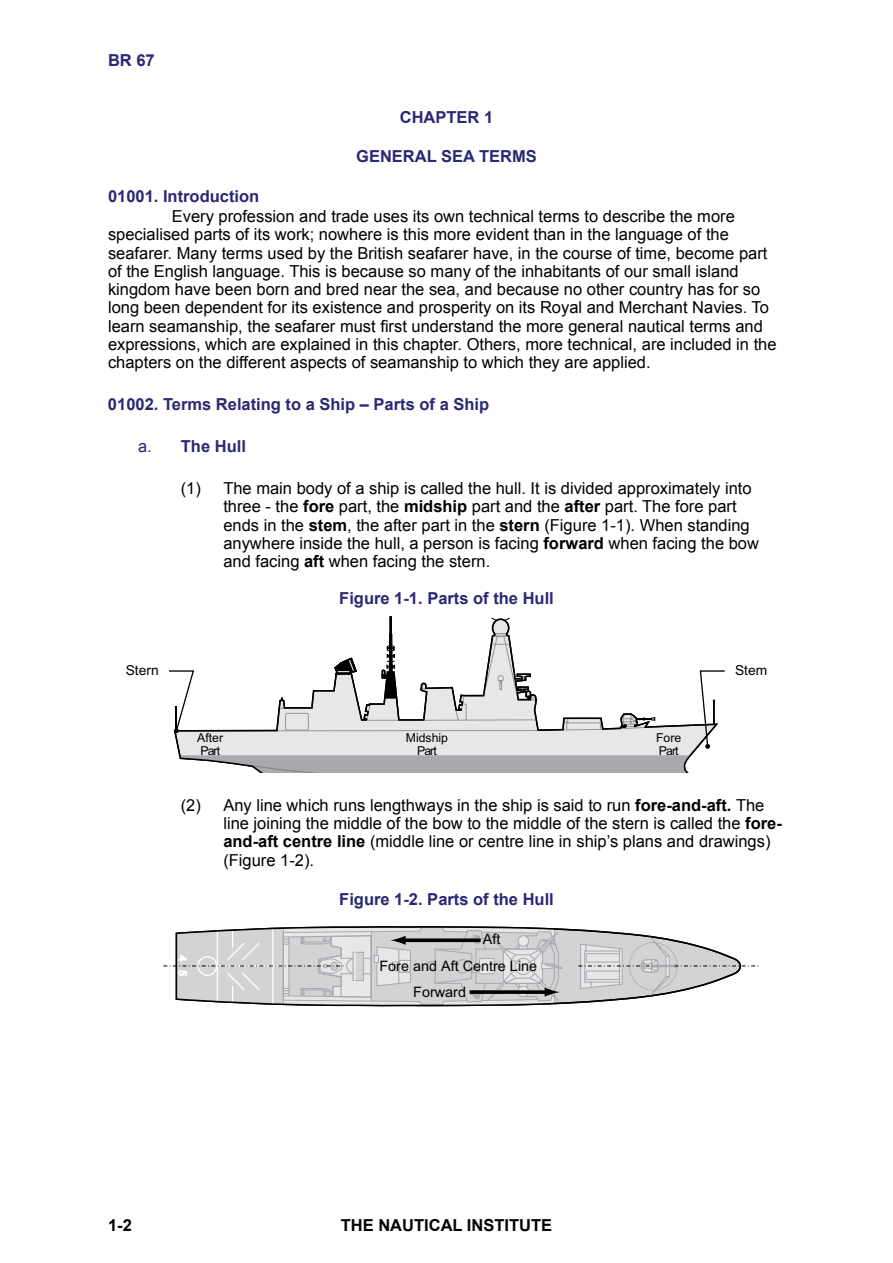
<style>
.page{position:relative;width:893px;height:1263px;background:#fff}
.page>*{position:absolute;margin:0;border:0;box-sizing:border-box;transform-origin:0 0}
.t1{font:16.5px/18.3px "Arial";color:#000}
.t2{font:700 16.5px "Arial";color:#282973}
.t3{font:700 16.5px "Arial";color:#000}
.t4{font:14.4px "Arial";color:#000}
.t5{font:13.8px "Arial";color:#000}
.t6{font:12.3px/12.3px "Arial";color:#000}
.t7{font:12.3px/12.3px "Arial";letter-spacing:-.035em;color:#000}
.t8{font:10.35px "Arial";color:#fff}
.s1{font-weight:400}
.s2{font-weight:700}
</style>
<div class="page">
<svg style="left:174px;top:616px;width:525px;height:156px"></svg>
<svg style="left:699px;top:670px;width:26px;height:79px"></svg>
<svg style="left:169px;top:670px;width:26px;height:63px"></svg>
<svg style="left:163px;top:926px;width:596px;height:80px"></svg>
<p class="t2" style="left:108px;top:49px;width:48px">BR 67</p>
<p class="t2" style="left:400px;top:106px;width:95px">CHAPTER 1</p>
<p class="t2" style="left:356px;top:145px;width:182px">GENERAL SEA TERMS</p>
<p class="t2" style="left:108px;top:185px;width:153px">01001. Introduction</p>
<p class="t1" style="left:108px;top:207px;width:670px;text-indent:64px">Every profession and trade uses its own technical terms to describe the more specialised parts of its work; nowhere is this more evident than in the language of the seafarer. Many terms used by the British seafarer have, in the course of time, become part of the English language. This is because so many of the inhabitants of our small island kingdom have been born and bred near the sea, and because no other country has for so long been dependent for its existence and prosperity on its Royal and Merchant Navies. To learn seamanship, the seafarer must first understand the more general nautical terms and expressions, which are explained in this chapter. Others, more technical, are included in the chapters on the different aspects of seamanship to which they are applied.</p>
<p class="t2" style="left:108px;top:393px;width:383px">01002. Terms Relating to a Ship – Parts of a Ship</p>
<p class="t2" style="left:138px;top:435px;width:109px"><span class="s1">a.</span> The Hull</p>
<p class="t1" style="left:223px;top:479px;width:537px;text-indent:-43px">(1) The main body of a ship is called the hull. It is divided approximately into three - the <span class="s2">fore</span> part, the <span class="s2">midship</span> part and the <span class="s2">after</span> part. The fore part ends in the <span class="s2">stem</span>, the after part in the <span class="s2">stern</span> (Figure 1-1). When standing anywhere inside the hull, a person is facing <span class="s2">forward</span> when facing the bow and facing <span class="s2">aft</span> when facing the stern.</p>
<p class="t2" style="left:339px;top:588px;width:216px">Figure 1-1. Parts of the Hull</p>
<p class="t5" style="left:126px;top:661px;width:35px">Stern</p>
<p class="t5" style="left:735px;top:661px;width:34px">Stem</p>
<p class="t6" style="left:197px;top:732px;width:27px">After<br>Part</p>
<p class="t6" style="left:406px;top:732px;width:44px;text-align:center">Midship<br>Part</p>
<p class="t7" style="left:656px;top:732px;width:27px">Fore<br>Part</p>
<p class="t1" style="left:223px;top:796px;width:560px;text-indent:-43px">(2) Any line which runs lengthways in the ship is said to run <span class="s2">fore-and-aft.</span> The line joining the middle of the bow to the middle of the stern is called the <span class="s2">fore&shy;and-aft centre line</span> (middle line or centre line in ship’s plans and drawings) (Figure 1-2).</p>
<p class="t2" style="left:339px;top:888px;width:216px">Figure 1-2. Parts of the Hull</p>
<p class="t8" style="left:189px;top:955px;width:22px;rotate:90deg">4 5</p>
<p class="t4" style="left:483px;top:930px;width:19px">Aft</p>
<p class="t4" style="left:379px;top:956px;width:159px">Fore and Aft Centre Line</p>
<p class="t4" style="left:413px;top:982px;width:54px">Forward</p>
<p class="t3" style="left:108px;top:1214px;width:25px">1-2</p>
<p class="t3" style="left:341px;top:1214px;width:213px">THE NAUTICAL INSTITUTE</p>
</div>
